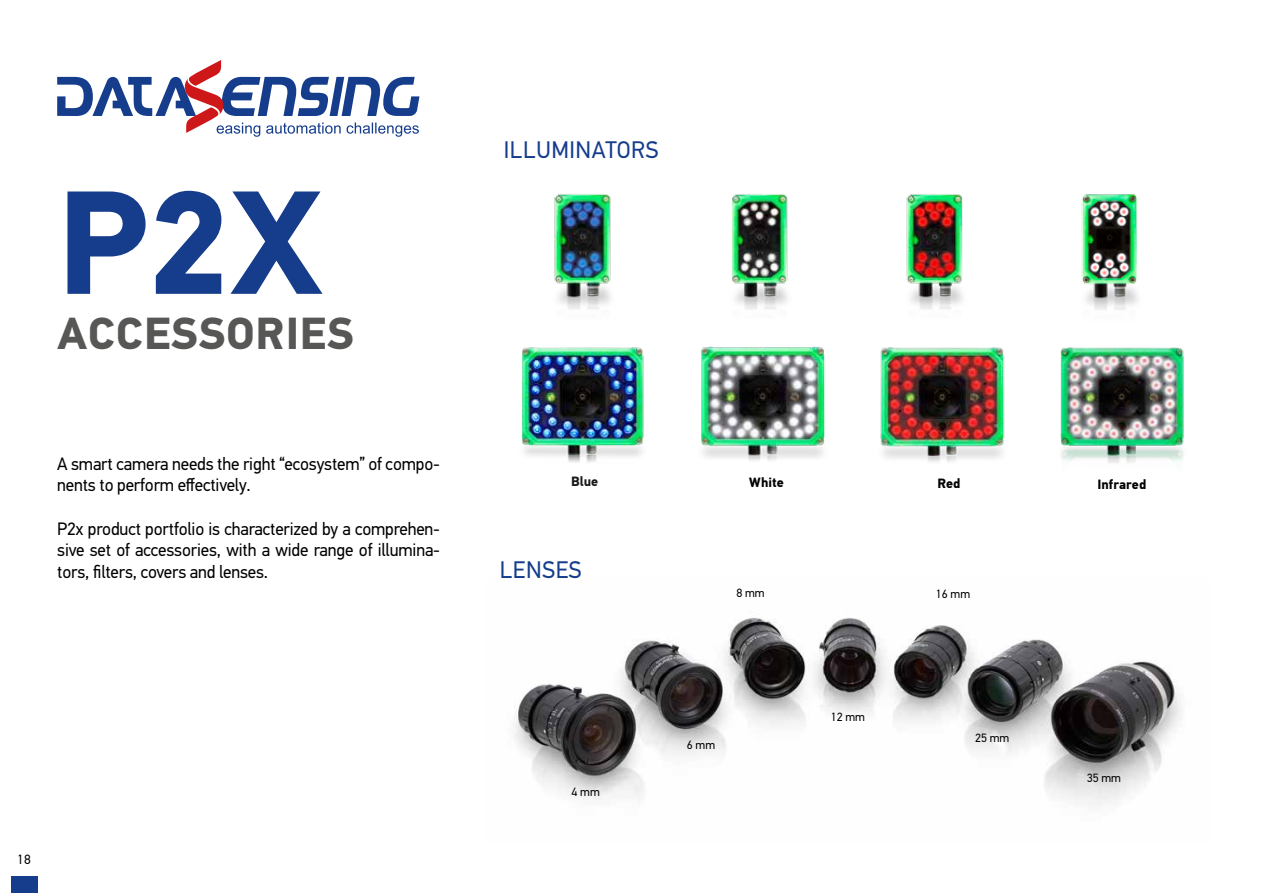
<style>
.page{position:relative;width:1263px;height:893px;background:#fff}
.page>*{position:absolute;margin:0;border:0;box-sizing:border-box;transform-origin:0 0}
.t1{font:700 147px "PF Din Text Pro";color:#153d8c}
.t2{font:700 45px "PF Din Text Pro";letter-spacing:.02em;color:#575756}
.t3{font:24px "PF Din Text Pro";letter-spacing:.025em;color:#153d8c}
.t4{font:18px/21.6px "PF Din Text Pro";letter-spacing:-.01em;color:#000}
.t5{font:700 13.5px "PF Din Text Pro";letter-spacing:.005em;color:#000}
.t6{font:700 13.5px "PF Din Text Pro";color:#1a1a1a}
.t7{font:13.5px "PF Din Text Pro";color:#000}
.t8{font:12px "PF Din Text Pro";color:#000}
</style>
<div class="page">
<svg style="left:57px;top:61px;width:362px;height:76px"></svg>
<div style="left:11px;top:876px;width:26px;height:17px;background:#153d8c"></div>
<img style="left:514px;top:617px;width:667px;height:188px">
<img style="left:554px;top:194px;width:57px;height:115px">
<img style="left:906px;top:194px;width:57px;height:116px">
<img style="left:1081px;top:194px;width:57px;height:116px">
<img style="left:522px;top:347px;width:122px;height:115px">
<img style="left:880px;top:347px;width:125px;height:115px">
<img style="left:1060px;top:347px;width:124px;height:116px">
<img style="left:701px;top:346px;width:124px;height:115px">
<img style="left:732px;top:194px;width:56px;height:116px">
<h1 class="t1" style="left:57px;top:154px;width:267px">P2X</h1>
<h2 class="t2" style="left:58px;top:306px;width:298px">ACCESSORIES</h2>
<p class="t4" style="left:57px;top:453px;width:384px">A smart camera needs the right “ecosystem” of compo&shy;nents to perform effectively.</p>
<p class="t4" style="left:57px;top:518px;width:384px;text-align:justify">P2x product portfolio is characterized by a comprehen&shy;sive set of accessories, with a wide range of illumina&shy;tors, filters, covers and lenses.</p>
<p class="t7" style="left:17px;top:851px;width:15px">18</p>
<h3 class="t3" style="left:504px;top:135px;width:156px">ILLUMINATORS</h3>
<p class="t6" style="left:571px;top:473px;width:29px">Blue</p>
<p class="t5" style="left:749px;top:474px;width:36px">White</p>
<p class="t5" style="left:937px;top:475px;width:25px">Red</p>
<p class="t5" style="left:1097px;top:476px;width:50px">Infrared</p>
<h3 class="t3" style="left:500px;top:556px;width:83px">LENSES</h3>
<p class="t8" style="left:572px;top:785px;width:30px">4 mm</p>
<p class="t8" style="left:736px;top:586px;width:30px">8 mm</p>
<p class="t8" style="left:687px;top:737px;width:30px">6 mm</p>
<p class="t8" style="left:831px;top:710px;width:36px">12 mm</p>
<p class="t8" style="left:936px;top:587px;width:36px">16 mm</p>
<p class="t8" style="left:975px;top:730px;width:36px">25 mm</p>
<p class="t8" style="left:1087px;top:771px;width:36px">35 mm</p>
</div>
